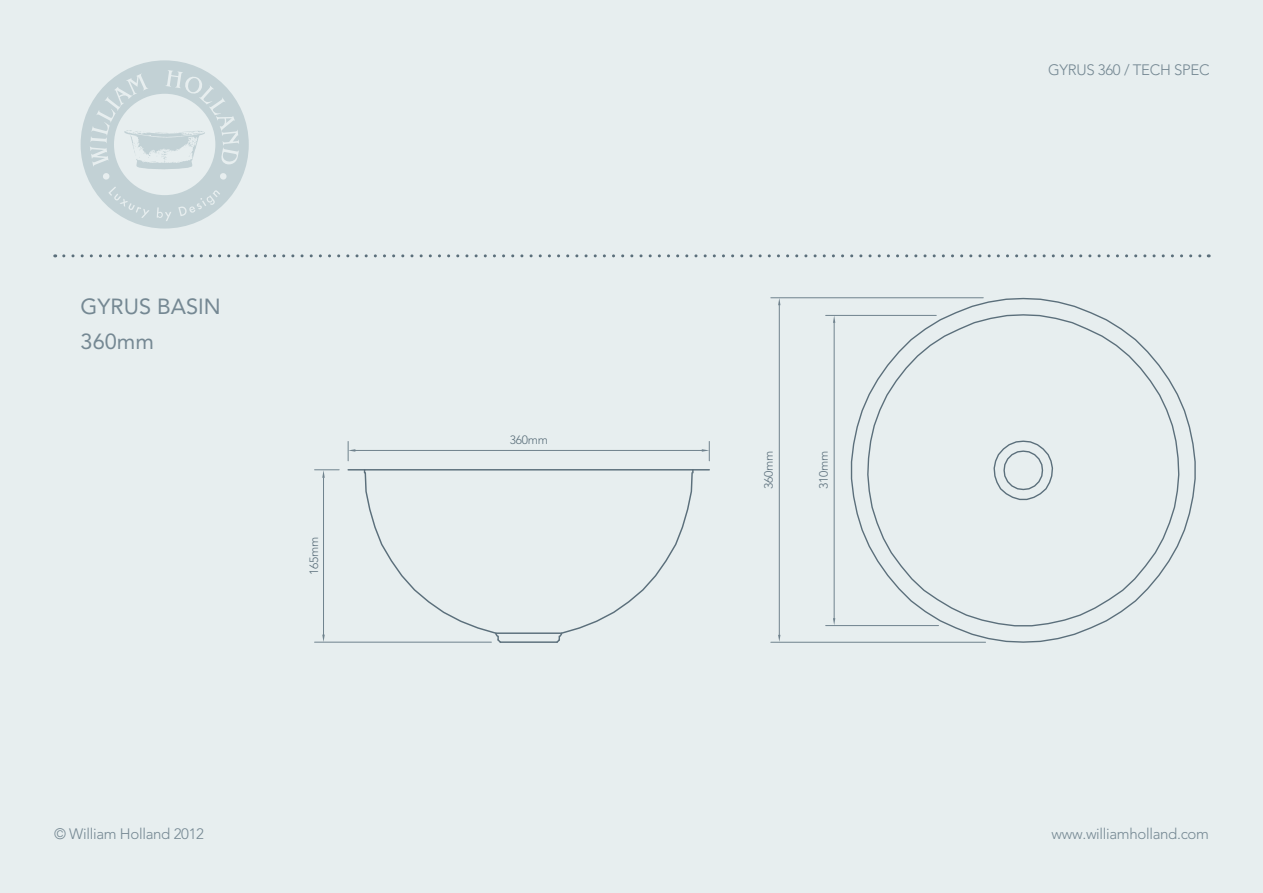
<style>
.page{position:relative;width:1263px;height:893px;background:#e7eeef}
.page>*{position:absolute;margin:0;border:0;box-sizing:border-box;transform-origin:0 0}
.t1{font:21.75px/35.2px "Avenir";color:#758893}
.t2{font:300 15px "Avenir";letter-spacing:-.02em;color:#758893}
.t3{font:300 12px "Avenir";letter-spacing:-.02em;color:#5b6f7b}
</style>
<div class="page">
<svg style="left:64px;top:254px;width:1145px;height:3px"></svg>
<svg style="left:81px;top:60px;width:168px;height:169px"></svg>
<svg style="left:850px;top:297px;width:346px;height:346px"></svg>
<hr style="left:826px;top:315px;width:110px;height:1px;background:#6f828d">
<hr style="left:826px;top:625px;width:112px;height:1px;background:#6f828d">
<hr style="left:834px;top:323px;width:1px;height:296px;background:#6f828d">
<svg style="left:833px;top:618px;width:2px;height:7px"></svg>
<svg style="left:833px;top:316px;width:2px;height:7px"></svg>
<hr style="left:771px;top:297px;width:212px;height:1px;background:#6f828d">
<hr style="left:771px;top:642px;width:214px;height:1px;background:#6f828d">
<hr style="left:779px;top:305px;width:1px;height:331px;background:#6f828d">
<svg style="left:778px;top:635px;width:2px;height:7px"></svg>
<svg style="left:778px;top:298px;width:2px;height:7px"></svg>
<svg style="left:347px;top:441px;width:363px;height:202px"></svg>
<svg style="left:364px;top:441px;width:330px;height:199px"></svg>
<hr style="left:315px;top:642px;width:176px;height:1px;background:#6f828d">
<hr style="left:355px;top:450px;width:347px;height:1px;background:#6f828d">
<svg style="left:348px;top:441px;width:7px;height:20px"></svg>
<svg style="left:702px;top:441px;width:8px;height:20px"></svg>
<hr style="left:323px;top:478px;width:1px;height:158px;background:#6f828d">
<svg style="left:322px;top:635px;width:3px;height:7px"></svg>
<svg style="left:315px;top:469px;width:24px;height:9px"></svg>
<div style="left:381px;top:410px;width:295px;height:34px;background:#e7eeef"></div>
<h1 class="t1" style="left:81px;top:289px;width:142px">GYRUS BASIN<br>360mm</h1>
<p class="t3" style="left:307px;top:575px;width:40px;rotate:-90deg">165mm</p>
<p class="t3" style="left:510px;top:433px;width:40px">360mm</p>
<p class="t3" style="left:762px;top:489px;width:40px;rotate:-90deg">360mm</p>
<p class="t3" style="left:817px;top:489px;width:40px;rotate:-90deg">310mm</p>
<p class="t2" style="left:1048px;top:61px;width:163px">GYRUS 360 / TECH SPEC</p>
<p class="t2" style="left:54px;top:825px;width:151px">© William Holland 2012</p>
<p class="t2" style="left:1051px;top:825px;width:159px">www.williamholland.com</p>
</div>
